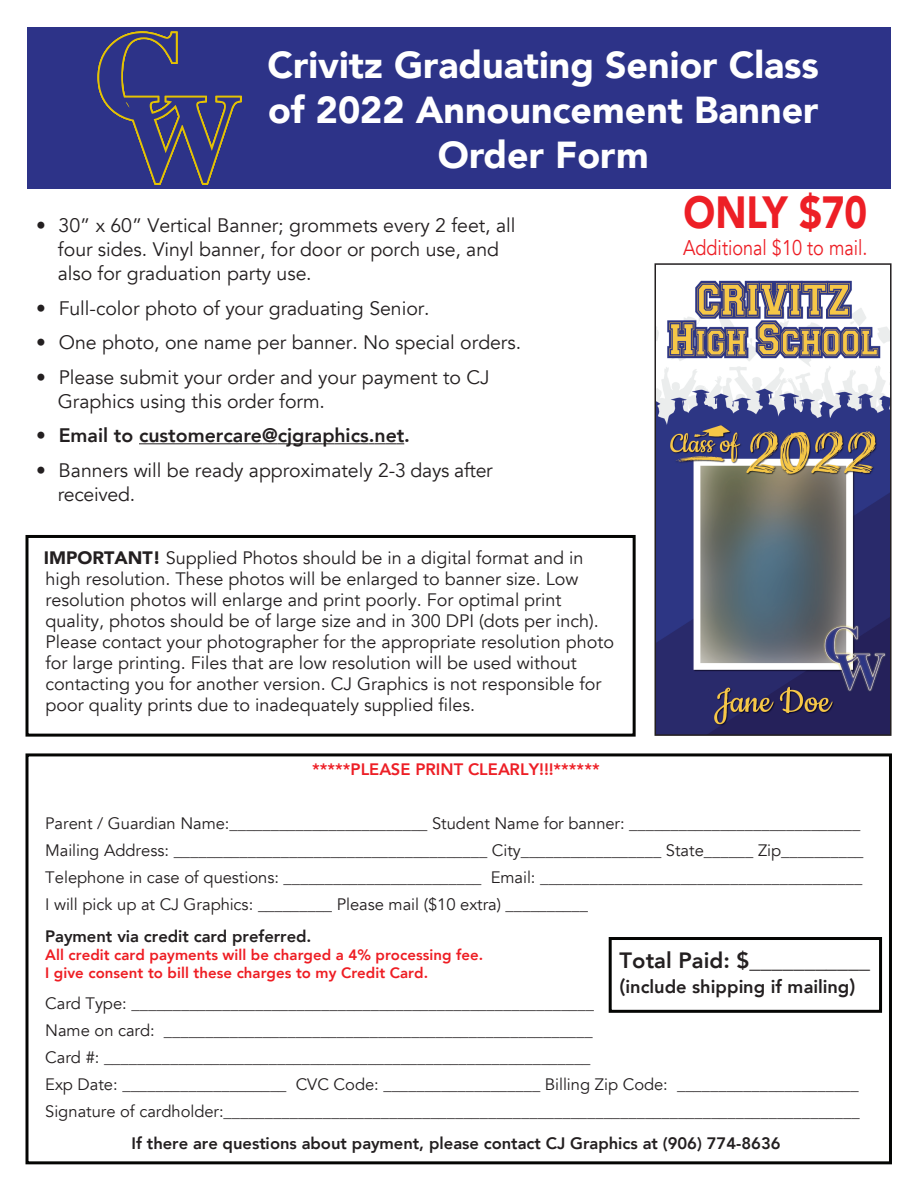
<style>
.page{position:relative;width:918px;height:1188px;background:#fff}
.page>*{position:absolute;margin:0;border:0;box-sizing:border-box;transform-origin:0 0}
.t1{font:900 45px "Avenir";color:#ed1f26;scale:.85 1}
.t2{font:900 37.5px/45px "Avenir";color:#fff;text-align:center}
.t3{font:800 22.2px "Avenir";color:#231f20}
.t4{font:21.3px "Avenir";color:#ed1f26;scale:.85 1}
.t5{font:19.5px/24px "Avenir";color:#231f20}
.t6{font:800 19.5px "Avenir";color:#231f20}
.t7{font:800 18.3px "Avenir";color:#231f20}
.t8{font:18px/21px "Avenir";color:#231f20}
.t9{font:16.65px "Avenir";letter-spacing:-.005em;color:#231f20}
.t10{font:16.5px/27px "Avenir";color:#231f20}
.t11{font:800 16.5px "Avenir";color:#231f20}
.t12{font:800 16.5px "Avenir";color:#ed1f26}
.t13{font:800 15px/18px "Avenir";letter-spacing:.005em;color:#ee1d23}
.s1{font-weight:400}
.s2{font-weight:900}
.s3{font-size:20.4px}
</style>
<div class="page">
<div style="left:27px;top:27px;width:864px;height:162px;background:#2d3388"></div>
<div style="left:26px;top:535px;width:610px;height:202px;border:3px solid #040503"></div>
<div style="left:609px;top:937px;width:273px;height:76px;border:3px solid #040503"></div>
<div style="left:26px;top:753px;width:866px;height:411px;border:3px solid #040503"></div>
<hr style="left:139px;top:443px;width:123px;height:1px;background:#231f20">
<svg style="left:262px;top:443px;width:30px;height:1px"></svg>
<hr style="left:292px;top:443px;width:30px;height:1px;background:#231f20">
<svg style="left:322px;top:443px;width:12px;height:1px"></svg>
<hr style="left:334px;top:443px;width:35px;height:1px;background:#231f20">
<svg style="left:369px;top:443px;width:35px;height:1px"></svg>
<img style="left:658px;top:280px;width:231px;height:453px">
<div style="left:655px;top:263px;width:237px;height:473px;border:2px solid #231f20"></div>
<svg style="left:97px;top:31px;width:145px;height:154px"></svg>
<h2 class="t2" style="left:268px;top:42px;width:553px">Crivitz Graduating Senior Class of 2022 Announcement Banner<br>Order Form</h2>
<p class="t5" style="left:58px;top:214px;width:459px;text-indent:-22px">• 30” x 60” Vertical Banner; grommets every 2 feet, all four sides. Vinyl banner, for door or porch use, and also for graduation party use.</p>
<p class="t5" style="left:36px;top:297px;width:395px">• Full-color photo of your graduating Senior.</p>
<p class="t5" style="left:36px;top:331px;width:486px">• One photo, one name per banner. No special orders.</p>
<p class="t5" style="left:58px;top:366px;width:433px;text-indent:-22px">• Please submit your order and your payment to CJ<br>Graphics using this order form.</p>
<p class="t6" style="left:36px;top:420px;width:375px"><span class="s1">•</span> Email to customercare@cjgraphics.net.</p>
<p class="t5" style="left:58px;top:459px;width:436px;text-indent:-22px">• Banners will be ready approximately 2-3 days after received.</p>
<p class="t8" style="left:44px;top:548px;width:572px"><span class="s2">IMPORTANT!</span> Supplied Photos should be in a digital format and in high resolution. These photos will be enlarged to banner size. Low resolution photos will enlarge and print poorly. For optimal print quality, photos should be of large size and in 300 DPI (dots per inch).<br>Please contact your photographer for the appropriate resolution photo for large printing. Files that are low resolution will be used without contacting you for another version. CJ Graphics is not responsible for poor quality prints due to inadequately supplied files.</p>
<p class="t12" style="left:312px;top:757px;width:289px">*****PLEASE PRINT CLEARLY!!!******</p>
<h1 class="t1" style="left:684px;top:174px;width:217px">ONLY $70</h1>
<p class="t4" style="left:683px;top:235px;width:219px">Additional $10 to mail.</p>
<p class="t10" style="left:45px;top:810px;width:820px">Parent / Guardian Name:________________________ Student Name for banner: ____________________________<br>Mailing Address: ______________________________________ City_________________ State______ Zip__________<br>Telephone in case of questions: ________________________ Email: _______________________________________</p>
<p class="t9" style="left:45px;top:895px;width:544px">I will pick up at CJ Graphics: _________ Please mail ($10 extra) __________</p>
<p class="t11" style="left:45px;top:923px;width:268px">Payment via credit card preferred.</p>
<p class="t13" style="left:45px;top:946px;width:440px">All credit card payments will be charged a 4% processing fee.<br>I give consent to bill these charges to my Credit Card.</p>
<p class="t10" style="left:45px;top:990px;width:816px">Card Type: ________________________________________________________<br>Name on card: ____________________________________________________<br>Card #: ___________________________________________________________<br>Exp Date: ____________________ CVC Code: ___________________ Billing Zip Code: ______________________ Signature of cardholder:_____________________________________________________________________________</p>
<p class="t11" style="left:132px;top:1130px;width:651px">If there are questions about payment, please contact CJ Graphics at (906) 774-8636</p>
<h3 class="t3" style="left:620px;top:943px;width:252px">Total Paid: $___________</h3>
<p class="t7" style="left:620px;top:972px;width:237px"><span class="s3">(</span>include shipping if mailing<span class="s3">)</span></p>
</div>
